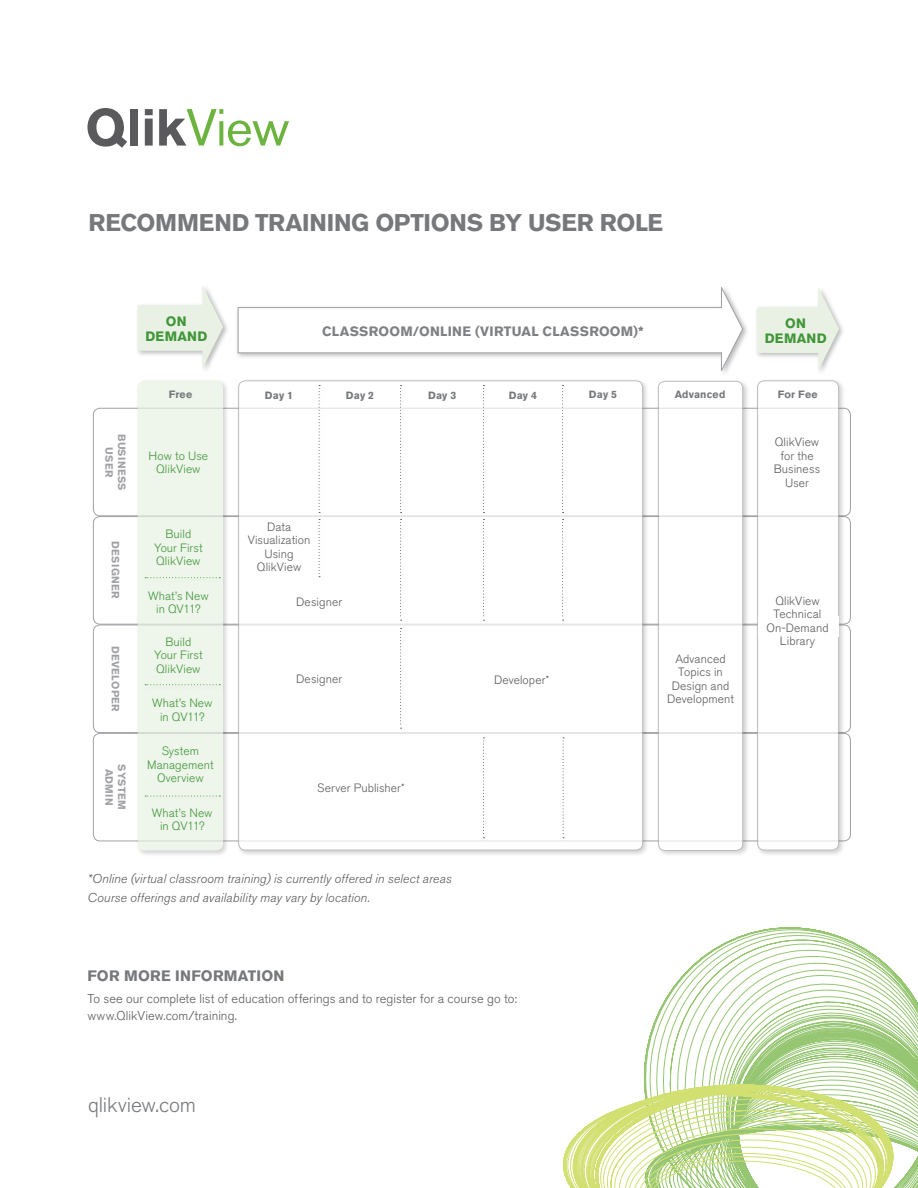
<style>
.page{position:relative;width:918px;height:1188px;background:#fff}
.page>*{position:absolute;margin:0;border:0;box-sizing:border-box;transform-origin:0 0}
.t1{font:700 24px "Akzidenz Grotesk BQ";letter-spacing:-.015em;color:#76787b}
.t2{font:300 21px "Akzidenz Grotesk BQ";letter-spacing:-.005em;color:#76787b}
.SUBHEAD_2{font:700 15px "Akzidenz Grotesk BQ";letter-spacing:.015em;color:#76787b}
.HEADER_2_UPPERCASE{font:700 13.5px "Akzidenz Grotesk BQ";letter-spacing:.02em;color:#7e8083}
.HEADER_2_UPPERCASE-2{font:700 13.5px/15px "Akzidenz Grotesk BQ";letter-spacing:.025em;color:#3f9537;text-align:center}
.Course_description{font:italic 300 12.75px "Akzidenz Grotesk BQ";letter-spacing:.01em;color:#5a5a5d}
.Course_description-2{font:300 12.75px/16.5px "Akzidenz Grotesk BQ";letter-spacing:.005em;color:#5a5a5d}
.GRAPHIC_-_Classroom{font:300 12px/13.5px "Akzidenz Grotesk BQ";letter-spacing:.01em;color:#5a5a5d;text-align:center}
.GRAPHIC_-_Online_Cla{font:300 12px/13.5px "Akzidenz Grotesk BQ";letter-spacing:.005em;color:#3f9537;text-align:center}
.GRAPHIC_-_User{font:700 10.5px/12.6px "Akzidenz Grotesk BQ";letter-spacing:.03em;color:#a0a1a5;text-align:center}
.GRAPHIC_-_Day_Header{font:700 10.5px "Akzidenz Grotesk BQ";letter-spacing:.02em;color:#76787b}
.GRAPHIC_-_Step_Heade{font:700 10.5px "Akzidenz Grotesk BQ";color:#76787b}
</style>
<div class="page">
<div style="left:130px;top:109px;width:8px;height:37px;background:#5a5a5d"></div>
<svg style="left:145px;top:109px;width:8px;height:37px"></svg>
<svg style="left:159px;top:109px;width:130px;height:37px"></svg>
<svg style="left:87px;top:108px;width:40px;height:40px"></svg>
<svg style="left:644px;top:927px;width:274px;height:261px"></svg>
<svg style="left:563px;top:1071px;width:353px;height:117px"></svg>
<div style="left:135px;top:378px;width:95px;height:479px;background:#231f20;opacity:.3"></div>
<div style="left:138px;top:381px;width:85px;height:469px;background:#eef5eb;border-radius:7px"></div>
<div style="left:236px;top:378px;width:414px;height:479px;background:#231f20;opacity:.3"></div>
<div style="left:239px;top:381px;width:404px;height:469px;background:#fff;border-radius:7px"></div>
<div style="left:656px;top:379px;width:94px;height:479px;background:#231f20;opacity:.3"></div>
<div style="left:658px;top:381px;width:85px;height:470px;background:#fff;border-radius:7px"></div>
<div style="left:658px;top:381px;width:85px;height:470px;border:1px solid #a0a1a5;border-radius:7px"></div>
<div style="left:755px;top:378px;width:91px;height:479px;background:#231f20;opacity:.3"></div>
<div style="left:758px;top:381px;width:81px;height:469px;background:#fff;border-radius:7px"></div>
<div style="left:757px;top:380px;width:82px;height:471px;border:1px solid #a0a1a5;border-radius:7px"></div>
<div style="left:135px;top:284px;width:95px;height:90px;background:#231f20;opacity:.3"></div>
<svg style="left:138px;top:285px;width:85px;height:84px"></svg>
<svg style="left:237px;top:287px;width:507px;height:86px"></svg>
<svg style="left:757px;top:288px;width:82px;height:83px"></svg>
<div style="left:317px;top:383px;width:9px;height:136px;background:#231f20;opacity:.3"></div>
<svg style="left:319px;top:385px;width:1px;height:128px"></svg>
<div style="left:143px;top:575px;width:83px;height:9px;background:#231f20;opacity:.3"></div>
<svg style="left:145px;top:577px;width:75px;height:1px"></svg>
<div style="left:143px;top:682px;width:83px;height:9px;background:#231f20;opacity:.3"></div>
<svg style="left:145px;top:684px;width:75px;height:1px"></svg>
<div style="left:143px;top:793px;width:83px;height:10px;background:#231f20;opacity:.3"></div>
<svg style="left:145px;top:796px;width:75px;height:1px"></svg>
<svg style="left:400px;top:385px;width:2px;height:128px"></svg>
<svg style="left:400px;top:628px;width:2px;height:101px"></svg>
<svg style="left:483px;top:385px;width:1px;height:128px"></svg>
<svg style="left:483px;top:737px;width:1px;height:101px"></svg>
<div style="left:561px;top:735px;width:9px;height:109px;background:#231f20;opacity:.3"></div>
<svg style="left:563px;top:737px;width:1px;height:101px"></svg>
<svg style="left:562px;top:385px;width:2px;height:128px"></svg>
<svg style="left:400px;top:519px;width:2px;height:102px"></svg>
<svg style="left:483px;top:519px;width:1px;height:102px"></svg>
<div style="left:317px;top:517px;width:9px;height:66px;background:#fdfdfd"></div>
<svg style="left:319px;top:519px;width:1px;height:58px"></svg>
<svg style="left:562px;top:519px;width:2px;height:102px"></svg>
<div style="left:758px;top:616px;width:80px;height:21px;background:#fff"></div>
<p class="t1" style="left:89px;top:209px;width:576px">RECOMMEND TRAINING OPTIONS BY USER ROLE</p>
<p class="HEADER_2_UPPERCASE-2" style="left:145px;top:314px;width:63px">ON<br>DEMAND</p>
<p class="HEADER_2_UPPERCASE" style="left:322px;top:324px;width:323px">CLASSROOM/ONLINE (VIRTUAL CLASSROOM)*</p>
<p class="HEADER_2_UPPERCASE-2" style="left:765px;top:316px;width:63px">ON<br>DEMAND</p>
<p class="GRAPHIC_-_User" style="left:128px;top:434px;width:58px;rotate:90deg">BUSINESS<br>USER</p>
<p class="GRAPHIC_-_User" style="left:122px;top:541px;width:59px;rotate:90deg">DESIGNER</p>
<p class="GRAPHIC_-_User" style="left:122px;top:646px;width:68px;rotate:90deg">DEVELOPER</p>
<p class="GRAPHIC_-_User" style="left:115px;top:769px;width:39px;rotate:90deg">ADMIN</p>
<p class="GRAPHIC_-_User" style="left:128px;top:764px;width:47px;rotate:90deg">SYSTEM</p>
<p class="GRAPHIC_-_Step_Heade" style="left:169px;top:389px;width:25px">Free</p>
<p class="GRAPHIC_-_Day_Header" style="left:265px;top:389px;width:30px">Day 1</p>
<p class="GRAPHIC_-_Day_Header" style="left:346px;top:389px;width:30px">Day 2</p>
<p class="GRAPHIC_-_Day_Header" style="left:428px;top:389px;width:30px">Day 3</p>
<p class="GRAPHIC_-_Day_Header" style="left:509px;top:389px;width:30px">Day 4</p>
<p class="GRAPHIC_-_Day_Header" style="left:589px;top:389px;width:30px">Day 5</p>
<p class="GRAPHIC_-_Day_Header" style="left:675px;top:389px;width:52px">Advanced</p>
<p class="GRAPHIC_-_Day_Header" style="left:778px;top:388px;width:41px">For Fee</p>
<p class="GRAPHIC_-_Online_Cla" style="left:149px;top:449px;width:61px">How to Use<br>QlikView</p>
<p class="GRAPHIC_-_Online_Cla" style="left:154px;top:527px;width:50px">Build<br>Your First<br>QlikView</p>
<p class="GRAPHIC_-_Online_Cla" style="left:148px;top:589px;width:62px">What’s New in QV11?</p>
<p class="GRAPHIC_-_Online_Cla" style="left:154px;top:635px;width:50px">Build<br>Your First<br>QlikView</p>
<p class="GRAPHIC_-_Online_Cla" style="left:152px;top:696px;width:62px">What’s New in QV11?</p>
<p class="GRAPHIC_-_Online_Cla" style="left:147px;top:745px;width:68px">System<br>Management<br>Overview</p>
<p class="GRAPHIC_-_Online_Cla" style="left:152px;top:806px;width:62px">What’s New in QV11?</p>
<p class="GRAPHIC_-_Classroom" style="left:248px;top:520px;width:64px">Data<br>Visualization<br>Using<br>QlikView</p>
<p class="GRAPHIC_-_Classroom" style="left:296px;top:595px;width:47px">Designer</p>
<p class="GRAPHIC_-_Classroom" style="left:296px;top:673px;width:47px">Designer</p>
<p class="GRAPHIC_-_Classroom" style="left:317px;top:781px;width:89px">Server Publisher*</p>
<p class="GRAPHIC_-_Classroom" style="left:494px;top:673px;width:57px">Developer*</p>
<p class="GRAPHIC_-_Classroom" style="left:774px;top:436px;width:48px">QlikView for the<br>Business<br>User</p>
<p class="GRAPHIC_-_Classroom" style="left:667px;top:652px;width:68px">Advanced<br>Topics in<br>Design and<br>Development</p>
<p class="GRAPHIC_-_Classroom" style="left:766px;top:594px;width:64px">QlikView<br>Technical<br>On-Demand<br>Library</p>
<p class="Course_description" style="left:87px;top:871px;width:366px">*Online (virtual classroom training) is currently offered in select areas</p>
<p class="Course_description" style="left:87px;top:890px;width:284px">Course offerings and availability may vary by location.</p>
<p class="SUBHEAD_2" style="left:87px;top:967px;width:198px">FOR MORE INFORMATION</p>
<p class="Course_description-2" style="left:87px;top:991px;width:431px">To see our complete list of education offerings and to register for a course go to: www.QlikView.com/training.</p>
<p class="t2" style="left:88px;top:1092px;width:109px">qlikview.com</p>
</div>
